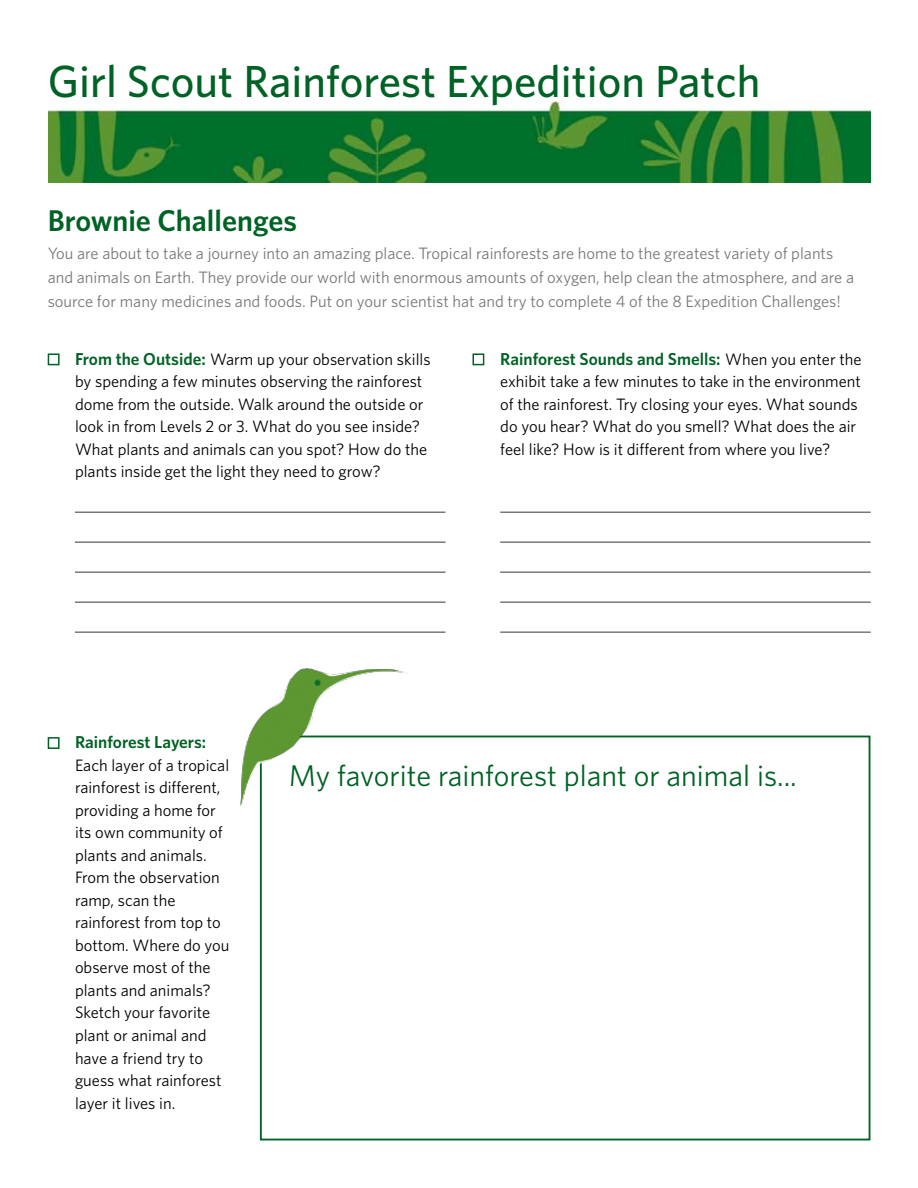
<style>
.page{position:relative;width:918px;height:1188px;background:#fff}
.page>*{position:absolute;margin:0;border:0;box-sizing:border-box;transform-origin:0 0}
.t1{font:500 45px "Whitney";color:#006225}
.t2{font:30px "Whitney";color:#006225}
.t3{font:600 30px "Whitney";color:#006225}
.t4{font:600 17.25px "Whitney";color:#006225}
.t5{font:16.5px/22.5px "Whitney";color:#000}
.t6{font:16.5px/24px "Whitney";color:#77787b}
.s1{font-weight:600;font-size:17.25px;color:#006225}
.s2{font-weight:400;font-size:16.5px;color:#000}
</style>
<div class="page">
<img style="left:49px;top:100px;width:821px;height:83px">
<div style="left:48px;top:353px;width:12px;height:12px;border:2px solid #006225"></div>
<div style="left:48px;top:737px;width:12px;height:12px;border:2px solid #006225"></div>
<div style="left:472px;top:353px;width:12px;height:12px;border:2px solid #006225"></div>
<hr style="left:75px;top:512px;width:371px;height:1px;background:#77787b">
<hr style="left:75px;top:541px;width:371px;height:2px;background:#77787b">
<hr style="left:75px;top:571px;width:371px;height:2px;background:#77787b">
<hr style="left:75px;top:601px;width:371px;height:2px;background:#77787b">
<hr style="left:75px;top:631px;width:371px;height:2px;background:#77787b">
<hr style="left:500px;top:512px;width:371px;height:1px;background:#77787b">
<hr style="left:500px;top:541px;width:371px;height:2px;background:#77787b">
<hr style="left:500px;top:571px;width:371px;height:2px;background:#77787b">
<hr style="left:500px;top:601px;width:371px;height:2px;background:#77787b">
<hr style="left:500px;top:631px;width:371px;height:2px;background:#77787b">
<div style="left:260px;top:736px;width:610px;height:404px;border:2px solid #006225"></div>
<img style="left:241px;top:668px;width:169px;height:137px">
<h1 class="t1" style="left:48px;top:52px;width:714px">Girl Scout Rainforest Expedition Patch</h1>
<h2 class="t3" style="left:48px;top:201px;width:251px">Brownie Challenges</h2>
<p class="t6" style="left:48px;top:241px;width:808px">You are about to take a journey into an amazing place. Tropical rainforests are home to the greatest variety of plants and animals on Earth. They provide our world with enormous amounts of oxygen, help clean the atmosphere, and are a source for many medicines and foods. Put on your scientist hat and try to complete 4 of the 8 Expedition Challenges!</p>
<p class="t5" style="left:75px;top:347px;width:357px"><span class="s1">From the Outside:</span> Warm up your observation skills by spending a few minutes observing the rainforest dome from the outside. Walk around the outside or look in from Levels 2 or 3. What do you see inside?<br>What plants and animals can you spot? How do the plants inside get the light they need to grow?</p>
<p class="t4" style="left:500px;top:347px;width:363px">Rainforest Sounds and Smells: <span class="s2">When you enter the</span></p>
<p class="t5" style="left:500px;top:370px;width:362px">exhibit take a few minutes to take in the environment of the rainforest. Try closing your eyes. What sounds do you hear? What do you smell? What does the air feel like? How is it different from where you live?</p>
<p class="t4" style="left:75px;top:731px;width:133px">Rainforest Layers:</p>
<p class="t5" style="left:75px;top:754px;width:156px">Each layer of a tropical rainforest is different, providing a home for its own community of plants and animals.<br>From the observation ramp, scan the rainforest from top to bottom. Where do you observe most of the plants and animals?<br>Sketch your favorite plant or animal and have a friend try to guess what rainforest layer it lives in.</p>
<h2 class="t2" style="left:289px;top:755px;width:510px">My favorite rainforest plant or animal is...</h2>
</div>
